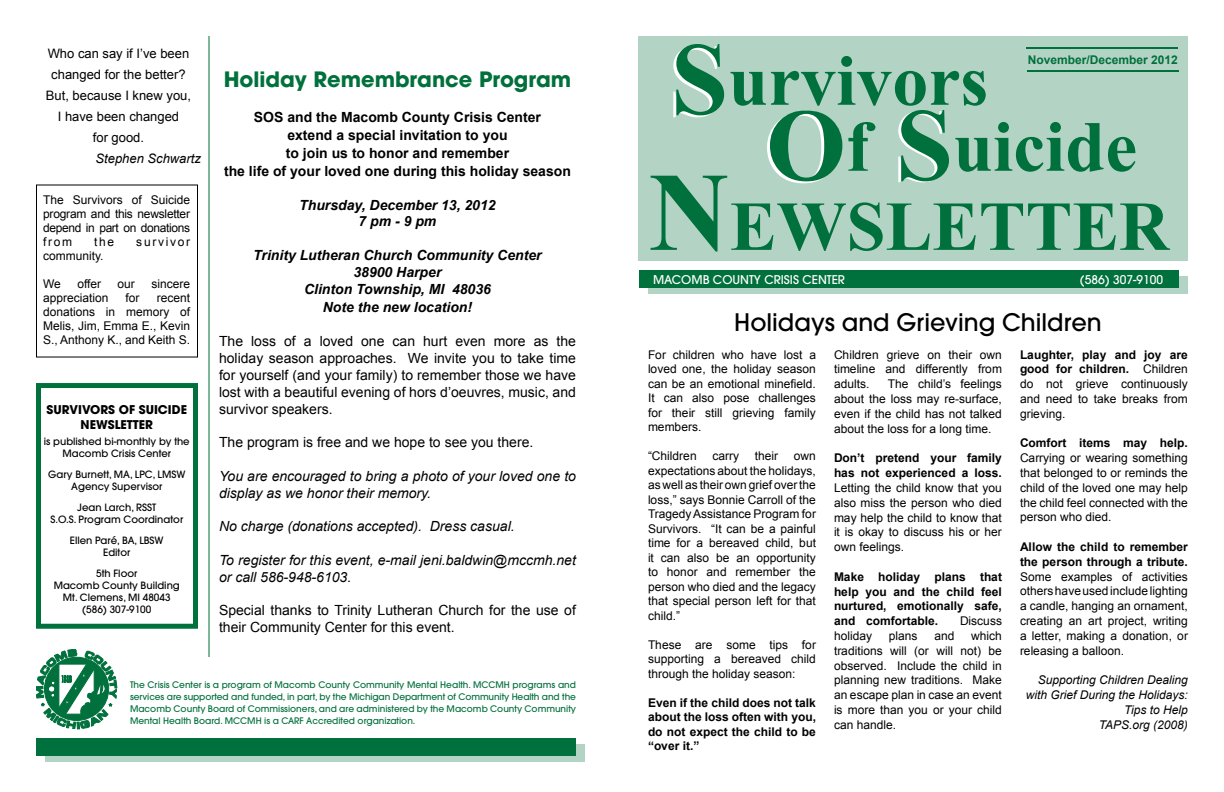
<style>
.page{position:relative;width:1224px;height:792px;background:#fff}
.page>*{position:absolute;margin:0;border:0;box-sizing:border-box;transform-origin:0 0}
.t1{font:700 72px "Times New Roman";color:#00703c}
.t2{font:700 70px "Times New Roman";color:#00703c}
.t3{font:500 24px "Avant Garde";color:#000}
.t4{font:700 21px "Avant Garde";color:#00703c}
.t5{font:14px/16.8px "Arial";color:#000;text-align:justify}
.t6{font:italic 14px/16.8px "Arial";color:#000}
.t7{font:700 14px/18px "Arial";color:#000;text-align:center}
.t8{font:italic 700 14px/17.2px "Arial";color:#000;text-align:center}
.t9{font:13px/21px "Arial";color:#000;text-align:center}
.t10{font:italic 13px "Arial";color:#000}
.t11{font:12px/14.8px "Arial";color:#000;text-align:justify}
.t12{font:700 12px/14.8px "Arial";color:#000;text-align:justify}
.t13{font:italic 12px/14.8px "Arial";color:#000;text-align:right}
.t14{font:500 12px "Avant Garde";color:#fff}
.t15{font:700 12px/14.4px "Avant Garde";color:#000;text-align:center}
.t16{font:700 12px "Arial";color:#00703c}
.t17{font:12px "Arial";letter-spacing:.14em;color:#000}
.t18{font:500 10px/12px "Avant Garde";color:#000;text-align:center}
.t19{font:500 9px/12px "Avant Garde";color:#00703c;text-align:justify}
.s1{font-size:103px}
.s2{font-size:103px;color:#fff}
.s3{font-size:112px}
.s4{font-weight:700}
</style>
<div class="page">
<div style="left:638px;top:36px;width:550px;height:224px;background:#b3d4c5"></div>
<div style="left:648px;top:276px;width:540px;height:18px;background:#b3d4c5"></div>
<div style="left:639px;top:270px;width:540px;height:18px;background:#00703c"></div>
<div style="left:45px;top:744px;width:540px;height:18px;background:#b3d4c5"></div>
<div style="left:36px;top:738px;width:540px;height:18px;background:#00703c"></div>
<svg style="left:36px;top:649px;width:81px;height:80px"></svg>
<hr style="left:208px;top:36px;width:2px;height:621px;background:#00703c">
<div style="left:36px;top:383px;width:162px;height:246px;border:5px solid #00703c"></div>
<hr style="left:1026px;top:47px;width:152px;height:2px;background:#00703c">
<hr style="left:1027px;top:70px;width:152px;height:2px;background:#00703c">
<svg style="left:36px;top:184px;width:162px;height:174px"></svg>
<p class="t9" style="left:46px;top:43px;width:147px">Who can say if I’ve been changed for the better?<br>But, because I knew you,<br>I have been changed<br>for good.</p>
<p class="t10" style="left:95px;top:150px;width:107px">Stephen Schwartz</p>
<p class="t11" style="left:43px;top:193px;width:148px;line-height:14px">The Survivors of Suicide program and this newsletter depend in part on donations from</p>
<p class="t11" style="left:94px;top:234px;width:22px">the</p>
<p class="t17" style="left:136px;top:234px;width:55px">survivor</p>
<p class="t11" style="left:43px;top:248px;width:62px">community.</p>
<p class="t11" style="left:43px;top:276px;width:19px">We</p>
<p class="t11" style="left:77px;top:276px;width:25px">offer</p>
<p class="t11" style="left:118px;top:276px;width:19px">our</p>
<p class="t11" style="left:151px;top:276px;width:40px">sincere</p>
<p class="t11" style="left:43px;top:290px;width:67px">appreciation</p>
<p class="t11" style="left:126px;top:290px;width:16px">for</p>
<p class="t11" style="left:43px;top:291px;width:148px;line-height:14px;text-indent:114px">recent donations in memory of Melis, Jim, Emma E., Kevin S., Anthony K., and Keith S.</p>
<p class="t15" style="left:47px;top:402px;width:142px">SURVIVORS OF SUICIDE<br>NEWSLETTER</p>
<p class="t18" style="left:44px;top:435px;width:147px">is published bi-monthly by the<br>Macomb Crisis Center</p>
<p class="t18" style="left:48px;top:468px;width:139px">Gary Burnett, MA, LPC, LMSW<br>Agency Supervisor</p>
<p class="t18" style="left:50px;top:501px;width:134px">Jean Larch, RSST<br>S.O.S. Program Coordinator</p>
<p class="t18" style="left:70px;top:534px;width:95px">Ellen Paré, BA, LBSW<br>Editor</p>
<p class="t18" style="left:54px;top:567px;width:128px">5th Floor<br>Macomb County Building<br>Mt. Clemens, MI 48043 (586) 307-9100</p>
<h3 class="t4" style="left:224px;top:66px;width:349px">Holiday Remembrance Program</h3>
<p class="t7" style="left:224px;top:109px;width:348px">SOS and the Macomb County Crisis Center<br>extend a special invitation to you<br>to join us to honor and remember<br>the life of your loved one during this holiday season</p>
<p class="t8" style="left:299px;top:197px;width:198px;line-height:16.8px">Thursday, December 13, 2012<br>7 pm - 9 pm</p>
<p class="t8" style="left:253px;top:247px;width:290px">Trinity Lutheran Church Community Center<br>38900 Harper<br>Clinton Township, MI 48036<br>Note the new location!</p>
<p class="t5" style="left:219px;top:333px;width:359px">The loss of a loved one can hurt even more as the holiday season approaches. We invite you to take time for yourself (and your family) to remember those we have lost with a beautiful evening of hors d’oeuvres, music, and survivor speakers.</p>
<p class="t5" style="left:219px;top:434px;width:316px">The program is free and we hope to see you there.</p>
<p class="t6" style="left:219px;top:468px;width:359px">You are encouraged to bring a photo of your loved one to display as we honor their memory.</p>
<p class="t6" style="left:219px;top:518px;width:297px">No charge (donations accepted). Dress casual.</p>
<p class="t6" style="left:219px;top:552px;width:358px">To register for this event, e-mail jeni.baldwin@mccmh.net or call 586-948-6103.</p>
<p class="t5" style="left:219px;top:602px;width:358px">Special thanks to Trinity Lutheran Church for the use of their Community Center for this event.</p>
<p class="t19" style="left:130px;top:679px;width:448px">The Crisis Center is a program of Macomb County Community Mental Health. MCCMH programs and services are supported and funded, in part, by the Michigan Department of Community Health and the Macomb County Board of Commissioners, and are administered by the Macomb County Community Mental Health Board. MCCMH is a CARF Accredited organization.</p>
<h1 class="t1" style="left:671px;top:31px;width:319px"><span class="s1">S</span>urvivors</h1>
<p class="t16" style="left:1028px;top:52px;width:152px">November/December 2012</p>
<h1 class="t1" style="left:763px;top:97px;width:376px"><span class="s2">O</span>f <span class="s1">S</span>uicide</h1>
<h2 class="t2" style="left:649px;top:178px;width:522px"><span class="s3">N</span>EWSLETTER</h2>
<p class="t14" style="left:653px;top:272px;width:194px">MACOMB COUNTY CRISIS CENTER</p>
<p class="t14" style="left:1080px;top:272px;width:85px">(586) 307-9100</p>
<h3 class="t3" style="left:734px;top:307px;width:369px">Holidays and Grieving Children</h3>
<p class="t11" style="left:648px;top:347px;width:170px;line-height:14.5px">For children who have lost a loved one, the holiday season can be an emotional minefield.<br>It can also pose challenges for their still grieving family members.</p>
<p class="t11" style="left:648px;top:449px;width:50px">“Children</p>
<p class="t11" style="left:712px;top:449px;width:28px">carry</p>
<p class="t11" style="left:755px;top:449px;width:25px">their</p>
<p class="t11" style="left:648px;top:449px;width:170px;line-height:14.5px;text-indent:146px">own expectations about the holidays, as well as their own grief over the loss,” says Bonnie Carroll of the Tragedy Assistance Program for Survivors. “It can be a painful time for a bereaved child, but it can also be an opportunity to honor and remember the person who died and the legacy that special person left for that child.”</p>
<p class="t11" style="left:648px;top:637px;width:169px;line-height:14.5px">These are some tips for supporting a bereaved child through the holiday season:</p>
<p class="t12" style="left:648px;top:696px;width:170px;line-height:14.5px">Even if the child does not talk about the loss often with you, do not expect the child to be “over it.”</p>
<p class="t11" style="left:834px;top:347px;width:169px">Children grieve on their own timeline and differently from adults.</p>
<p class="t11" style="left:834px;top:377px;width:169px;text-indent:54px">The child’s feelings about the loss may re-surface, even if the child has not talked about the loss for a long time.</p>
<p class="t12" style="left:834px;top:451px;width:169px">Don’t pretend your family has not experienced a loss.</p>
<p class="t11" style="left:834px;top:480px;width:169px">Letting the child know that you also miss the person who died may help the child to know that it is okay to discuss his or her own feelings.</p>
<p class="t12" style="left:834px;top:570px;width:169px">Make holiday plans that help you and the child feel nurtured, emotionally safe, and comfortable.</p>
<p class="t11" style="left:960px;top:614px;width:43px">Discuss</p>
<p class="t11" style="left:834px;top:628px;width:169px;text-indent:137px">which traditions will (or will not) be observed. Include the child in planning new traditions. Make an escape plan in case an event is more than you or your child can handle.</p>
<p class="t11" style="left:834px;top:628px;width:40px">holiday</p>
<p class="t11" style="left:889px;top:628px;width:30px">plans</p>
<p class="t11" style="left:934px;top:628px;width:22px">and</p>
<p class="t11" style="left:1020px;top:347px;width:169px"><span class="s4">Laughter, play and joy are good for children.</span> Children do not grieve continuously and need to take breaks from grieving.</p>
<p class="t12" style="left:1020px;top:436px;width:169px">Comfort items may help.</p>
<p class="t11" style="left:1020px;top:451px;width:169px">Carrying or wearing something that belonged to or reminds the child of the loved one may help the child feel connected with the person who died.</p>
<p class="t12" style="left:1020px;top:540px;width:170px">Allow the child to remember the person through a tribute.</p>
<p class="t11" style="left:1020px;top:569px;width:169px">Some examples of activities others have used include lighting a candle, hanging an ornament, creating an art project, writing a letter, making a donation, or releasing a balloon.</p>
<p class="t13" style="left:1026px;top:673px;width:164px">Supporting Children Dealing with Grief During the Holidays:<br>Tips to Help<br>TAPS.org (2008)</p>
</div>
